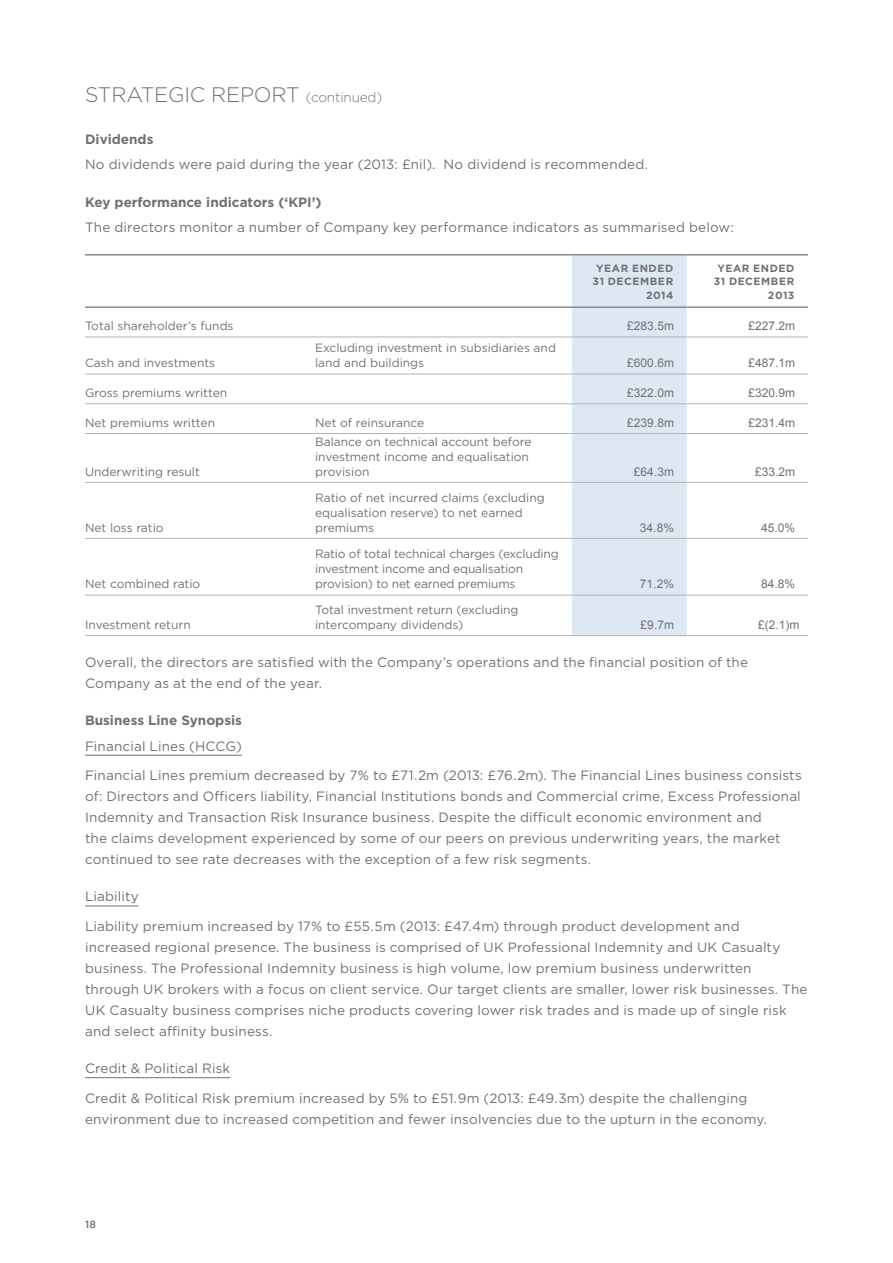
<style>
.page{position:relative;width:893px;height:1263px;background:#fff}
.page>*{position:absolute;margin:0;border:0;box-sizing:border-box;transform-origin:0 0}
.AR_TOP_TITLE{font:300 21px "Gotham";letter-spacing:-.01em;color:#717074}
.body_copy{font:13.5px/21px "Gotham";letter-spacing:.01em;color:#717074}
.AR_subhead{font:700 13.5px "Gotham";color:#717074}
.underlined_sub{font:13.5px "Gotham";letter-spacing:.01em;color:#717074}
.LEFT_ALIGN{font:12px/15px "Gotham";color:#717074}
.RIGHT_ALIGN_1{font:12px "Arial";color:#717074}
.Table_Header__7_9{font:700 10.5px/13.5px "Gotham";letter-spacing:.055em;color:#717074;text-align:right}
.t1{font:500 10.5px "Gotham";color:#717074}
.s1{font-size:13.5px}
</style>
<div class="page">
<hr style="left:85px;top:755px;width:157px;height:1px;background:#717074">
<hr style="left:85px;top:905px;width:54px;height:1px;background:#717074">
<hr style="left:85px;top:1077px;width:145px;height:1px;background:#717074">
<div style="left:572px;top:256px;width:115px;height:379px;background:#dee8f3"></div>
<hr style="left:85px;top:337px;width:230px;height:1px;background:#b4b3b7">
<hr style="left:315px;top:337px;width:257px;height:1px;background:#b4b3b7">
<hr style="left:572px;top:337px;width:115px;height:1px;background:#b4b3b7">
<hr style="left:687px;top:337px;width:121px;height:1px;background:#b4b3b7">
<hr style="left:85px;top:374px;width:230px;height:1px;background:#b4b3b7">
<hr style="left:315px;top:374px;width:257px;height:1px;background:#b4b3b7">
<hr style="left:85px;top:403px;width:230px;height:1px;background:#b4b3b7">
<hr style="left:315px;top:403px;width:257px;height:1px;background:#b4b3b7">
<hr style="left:572px;top:403px;width:115px;height:1px;background:#b4b3b7">
<hr style="left:687px;top:403px;width:121px;height:1px;background:#b4b3b7">
<hr style="left:315px;top:433px;width:257px;height:1px;background:#b4b3b7">
<hr style="left:315px;top:482px;width:257px;height:1px;background:#b4b3b7">
<hr style="left:315px;top:538px;width:257px;height:1px;background:#b4b3b7">
<hr style="left:315px;top:595px;width:257px;height:1px;background:#b4b3b7">
<hr style="left:687px;top:635px;width:121px;height:1px;background:#b4b3b7">
<hr style="left:85px;top:254px;width:230px;height:2px;background:#8a8a8e">
<hr style="left:315px;top:254px;width:257px;height:2px;background:#8a8a8e">
<hr style="left:572px;top:254px;width:115px;height:2px;background:#8a8a8e">
<hr style="left:687px;top:254px;width:121px;height:2px;background:#8a8a8e">
<hr style="left:85px;top:306px;width:230px;height:2px;background:#8a8a8e">
<hr style="left:315px;top:306px;width:257px;height:2px;background:#8a8a8e">
<hr style="left:572px;top:306px;width:115px;height:2px;background:#8a8a8e">
<hr style="left:687px;top:306px;width:121px;height:2px;background:#8a8a8e">
<hr style="left:572px;top:374px;width:115px;height:1px;background:#b4b3b7">
<hr style="left:687px;top:374px;width:121px;height:1px;background:#b4b3b7">
<hr style="left:85px;top:433px;width:230px;height:1px;background:#b4b3b7">
<hr style="left:572px;top:433px;width:115px;height:1px;background:#b4b3b7">
<hr style="left:687px;top:433px;width:121px;height:1px;background:#b4b3b7">
<hr style="left:85px;top:482px;width:230px;height:1px;background:#b4b3b7">
<hr style="left:572px;top:482px;width:115px;height:1px;background:#b4b3b7">
<hr style="left:687px;top:482px;width:121px;height:1px;background:#b4b3b7">
<hr style="left:85px;top:538px;width:230px;height:1px;background:#b4b3b7">
<hr style="left:572px;top:538px;width:115px;height:1px;background:#b4b3b7">
<hr style="left:687px;top:538px;width:121px;height:1px;background:#b4b3b7">
<hr style="left:85px;top:595px;width:230px;height:1px;background:#b4b3b7">
<hr style="left:572px;top:595px;width:115px;height:1px;background:#b4b3b7">
<hr style="left:687px;top:595px;width:121px;height:1px;background:#b4b3b7">
<hr style="left:85px;top:635px;width:230px;height:1px;background:#b4b3b7">
<hr style="left:315px;top:635px;width:257px;height:1px;background:#b4b3b7">
<hr style="left:572px;top:635px;width:115px;height:1px;background:#b4b3b7">
<p class="AR_TOP_TITLE" style="left:85px;top:81px;width:299px">STRATEGIC REPORT <span class="s1">(continued)</span></p>
<p class="AR_subhead" style="left:85px;top:130px;width:70px">Dividends</p>
<p class="body_copy" style="left:85px;top:154px;width:564px">No dividends were paid during the year (2013: £nil). No dividend is recommended.</p>
<p class="AR_subhead" style="left:85px;top:193px;width:238px">Key performance indicators (‘KPI’)</p>
<p class="body_copy" style="left:85px;top:216px;width:650px">The directors monitor a number of Company key performance indicators as summarised below:</p>
<p class="Table_Header__7_9" style="left:596px;top:261px;width:79px">YEAR ENDED</p>
<p class="Table_Header__7_9" style="left:593px;top:275px;width:82px">31 DECEMBER<br>2014</p>
<p class="Table_Header__7_9" style="left:717px;top:261px;width:79px">YEAR ENDED</p>
<p class="Table_Header__7_9" style="left:714px;top:275px;width:82px">31 DECEMBER<br>2013</p>
<p class="LEFT_ALIGN" style="left:85px;top:318px;width:150px">Total shareholder’s funds</p>
<p class="RIGHT_ALIGN_1" style="left:627px;top:318px;width:48px">£283.5m</p>
<p class="RIGHT_ALIGN_1" style="left:748px;top:318px;width:48px">£227.2m</p>
<p class="LEFT_ALIGN" style="left:85px;top:355px;width:132px">Cash and investments</p>
<p class="LEFT_ALIGN" style="left:315px;top:340px;width:242px">Excluding investment in subsidiaries and land and buildings</p>
<p class="RIGHT_ALIGN_1" style="left:627px;top:355px;width:48px">£600.6m</p>
<p class="RIGHT_ALIGN_1" style="left:748px;top:355px;width:48px">£487.1m</p>
<p class="LEFT_ALIGN" style="left:85px;top:385px;width:144px">Gross premiums written</p>
<p class="RIGHT_ALIGN_1" style="left:627px;top:385px;width:48px">£322.0m</p>
<p class="RIGHT_ALIGN_1" style="left:748px;top:385px;width:48px">£320.9m</p>
<p class="LEFT_ALIGN" style="left:85px;top:415px;width:132px">Net premiums written</p>
<p class="LEFT_ALIGN" style="left:315px;top:415px;width:111px">Net of reinsurance</p>
<p class="RIGHT_ALIGN_1" style="left:627px;top:415px;width:48px">£239.8m</p>
<p class="RIGHT_ALIGN_1" style="left:748px;top:415px;width:48px">£231.4m</p>
<p class="LEFT_ALIGN" style="left:85px;top:464px;width:116px">Underwriting result</p>
<p class="LEFT_ALIGN" style="left:315px;top:434px;width:218px">Balance on technical account before investment income and equalisation provision</p>
<p class="RIGHT_ALIGN_1" style="left:634px;top:464px;width:42px">£64.3m</p>
<p class="RIGHT_ALIGN_1" style="left:755px;top:464px;width:42px">£33.2m</p>
<p class="LEFT_ALIGN" style="left:85px;top:520px;width:80px">Net loss ratio</p>
<p class="LEFT_ALIGN" style="left:85px;top:576px;width:117px">Net combined ratio</p>
<p class="LEFT_ALIGN" style="left:315px;top:490px;width:231px">Ratio of net incurred claims (excluding equalisation reserve) to net earned premiums</p>
<p class="LEFT_ALIGN" style="left:315px;top:546px;width:245px">Ratio of total technical charges (excluding investment income and equalisation provision) to net earned premiums</p>
<p class="RIGHT_ALIGN_1" style="left:640px;top:520px;width:36px">34.8%</p>
<p class="RIGHT_ALIGN_1" style="left:761px;top:520px;width:36px">45.0%</p>
<p class="RIGHT_ALIGN_1" style="left:640px;top:576px;width:36px">71.2%</p>
<p class="RIGHT_ALIGN_1" style="left:761px;top:576px;width:36px">84.8%</p>
<p class="LEFT_ALIGN" style="left:315px;top:602px;width:205px">Total investment return (excluding intercompany dividends)</p>
<p class="RIGHT_ALIGN_1" style="left:641px;top:617px;width:35px">£9.7m</p>
<p class="RIGHT_ALIGN_1" style="left:758px;top:617px;width:43px">£(2.1)m</p>
<p class="body_copy" style="left:85px;top:651px;width:665px">Overall, the directors are satisfied with the Company’s operations and the financial position of the<br>Company as at the end of the year.</p>
<p class="AR_subhead" style="left:85px;top:712px;width:158px">Business Line Synopsis</p>
<p class="underlined_sub" style="left:85px;top:737px;width:158px">Financial Lines (HCCG)</p>
<p class="body_copy" style="left:85px;top:764px;width:718px">Financial Lines premium decreased by 7% to £71.2m (2013: £76.2m). The Financial Lines business consists of: Directors and Officers liability, Financial Institutions bonds and Commercial crime, Excess Professional Indemnity and Transaction Risk Insurance business. Despite the difficult economic environment and<br>the claims development experienced by some of our peers on previous underwriting years, the market continued to see rate decreases with the exception of a few risk segments.</p>
<p class="underlined_sub" style="left:85px;top:888px;width:55px">Liability</p>
<p class="body_copy" style="left:85px;top:915px;width:724px">Liability premium increased by 17% to £55.5m (2013: £47.4m) through product development and increased regional presence. The business is comprised of UK Professional Indemnity and UK Casualty business. The Professional Indemnity business is high volume, low premium business underwritten through UK brokers with a focus on client service. Our target clients are smaller, lower risk businesses. The UK Casualty business comprises niche products covering lower risk trades and is made up of single risk and select affinity business.</p>
<p class="underlined_sub" style="left:85px;top:1059px;width:147px">Credit &amp; Political Risk</p>
<p class="body_copy" style="left:85px;top:1087px;width:684px">Credit &amp; Political Risk premium increased by 5% to £51.9m (2013: £49.3m) despite the challenging environment due to increased competition and fewer insolvencies due to the upturn in the economy.</p>
<p class="LEFT_ALIGN" style="left:85px;top:617px;width:107px">Investment return</p>
<p class="t1" style="left:85px;top:1217px;width:13px">18</p>
</div>
